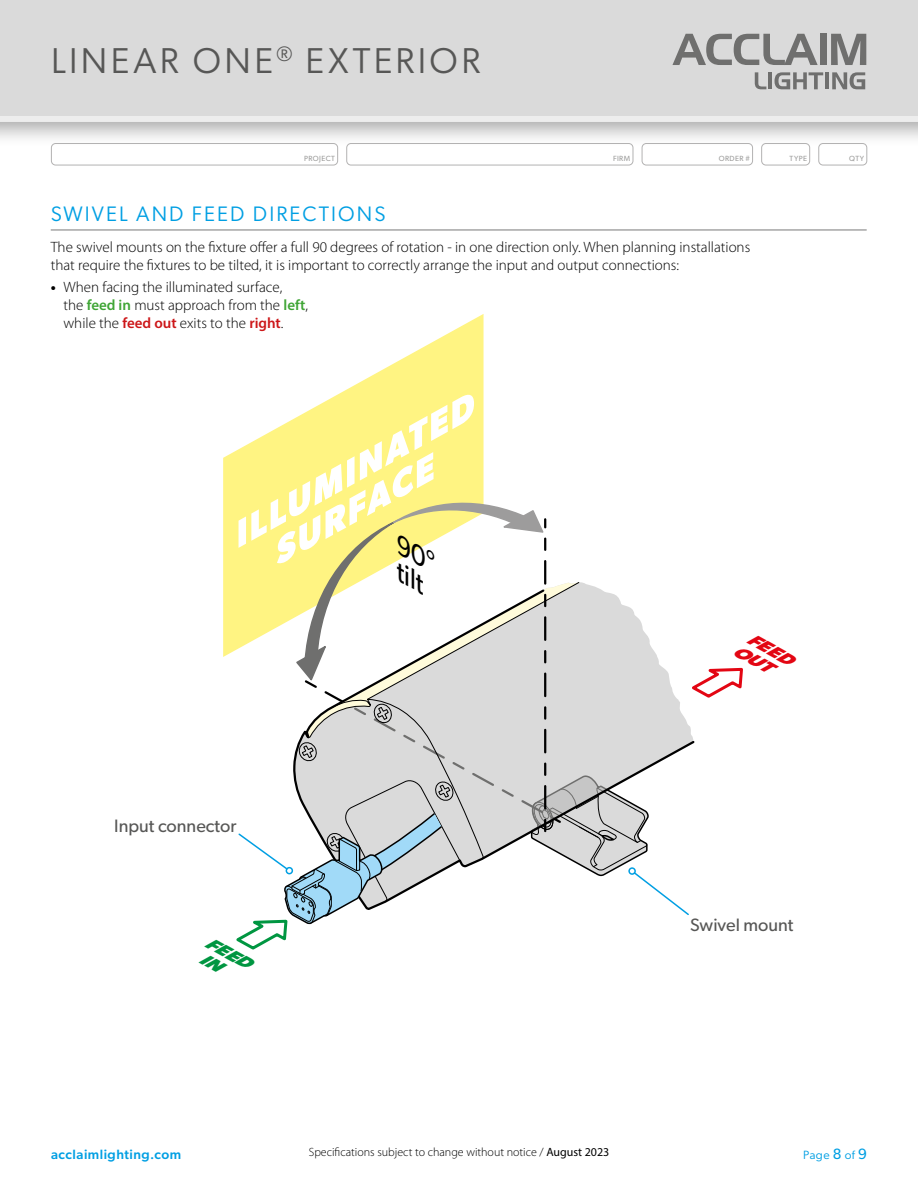
<style>
.page{position:relative;width:918px;height:1188px;background:#fff}
.page>*{position:absolute;margin:0;border:0;box-sizing:border-box;transform-origin:0 0}
.t1{font:36px "Gibson";letter-spacing:.095em;color:#575756}
.t2{font:italic 700 34.5px/34.5px "Gibson";color:#fff;scale:1.11 1}
.t3{font:italic 25.5px/23.2px "Gibson";color:#000;text-align:center;scale:1.1 1}
.Head_1{font:21px "Gibson";letter-spacing:.1em;color:#009fe3}
.Head_2{font:18px "Gibson";color:#575756}
.t4{font:italic 700 16.95px/17px "Gibson";color:#e30613;scale:1.18 1}
.t5{font:italic 700 16.95px/17px "Gibson";color:#009641;scale:1.18 1}
.Main_body_-_10pt{font:300 15px/18px "Myriad Pro";color:#000}
.t6{font:500 13.5px "Gibson";letter-spacing:.04em;color:#009fe3}
.t7{font:300 12px "Myriad Pro";color:#000}
.t8{font:12px "Gibson";letter-spacing:.045em;color:#009fe3}
.t9{font:7.5px "Gibson";letter-spacing:.055em;color:#9d9d9c}
.s1{font-weight:700}
.s2{font-weight:600;color:#3fa535}
.s3{font-weight:600;color:#cd1719}
.s4{font-weight:400}
.s5{font-size:15px}
</style>
<div class="page">
<div style="left:0;top:0;width:918px;height:147px;background:#000;opacity:.35"></div>
<div style="left:0;top:0;width:918px;height:122px;background:#dadada"></div>
<svg style="left:672px;top:34px;width:146px;height:31px;background:#acacac"></svg>
<div style="left:820px;top:34px;width:7px;height:31px;background:#6f6f6e"></div>
<svg style="left:831px;top:34px;width:35px;height:31px"></svg>
<svg style="left:755px;top:72px;width:11px;height:17px"></svg>
<hr style="left:768px;top:72px;width:4px;height:17px;background:#6f6f6e">
<svg style="left:775px;top:72px;width:48px;height:17px"></svg>
<hr style="left:825px;top:72px;width:4px;height:17px;background:#6f6f6e">
<svg style="left:832px;top:72px;width:33px;height:17px"></svg>
<div style="left:51px;top:143px;width:287px;height:22px;border:1px solid #b3b2b2;border-radius:4px"></div>
<div style="left:346px;top:143px;width:287px;height:22px;border:1px solid #b3b2b2;border-radius:4px"></div>
<div style="left:642px;top:143px;width:111px;height:22px;border:1px solid #b3b2b2;border-radius:4px"></div>
<div style="left:761px;top:143px;width:49px;height:22px;border:1px solid #b3b2b2;border-radius:4px"></div>
<div style="left:818px;top:143px;width:49px;height:22px;border:1px solid #b3b2b2;border-radius:4px"></div>
<svg style="left:223px;top:314px;width:261px;height:343px;fill:#fff482"></svg>
<svg style="left:232px;top:496px;width:511px;height:454px"></svg>
<div style="left:628px;top:867px;width:8px;height:8px;border:2px solid #009fe3;border-radius:50%"></div>
<hr style="left:51px;top:229px;width:816px;height:2px;background:#878787">
<h1 class="t1" style="left:51px;top:39px;width:431px">LINEAR ONE<sup>®</sup> EXTERIOR</h1>
<p class="t9" style="left:304px;top:154px;width:32px">PROJECT</p>
<p class="t9" style="left:613px;top:154px;width:19px">FIRM</p>
<p class="t9" style="left:719px;top:154px;width:33px">ORDER #</p>
<p class="t9" style="left:790px;top:154px;width:19px">TYPE</p>
<p class="t9" style="left:849px;top:154px;width:16px">QTY</p>
<p class="Head_1" style="left:51px;top:201px;width:336px">SWIVEL AND FEED DIRECTIONS</p>
<p class="Main_body_-_10pt" style="left:51px;top:238px;width:701px">The swivel mounts on the fixture offer a full 90 degrees of rotation - in one direction only. When planning installations that require the fixtures to be tilted, it is important to correctly arrange the input and output connections:</p>
<p class="Main_body_-_10pt" style="left:63px;top:278px;width:246px;text-indent:-13px"><span class="s1">•</span> When facing the illuminated surface,<br>the <span class="s2">feed in</span> must approach from the <span class="s2">left</span>, while the <span class="s3">feed out</span> exits to the <span class="s3">right</span>.</p>
<p class="t2" style="left:246px;top:510px;width:222px;text-indent:-27px;rotate:-29deg">ILLUMINATED<br>SURFACE</p>
<p class="t3" style="left:407px;top:535px;width:42px;rotate:29deg">90° tilt</p>
<p class="Head_2" style="left:114px;top:815px;width:124px">Input connector</p>
<p class="t5" style="left:211px;top:933px;width:43px;rotate:29deg">FEED<br>IN</p>
<p class="t4" style="left:746px;top:626px;width:48px;text-indent:7px;rotate:29deg">FEED<br>OUT</p>
<p class="Head_2" style="left:690px;top:914px;width:105px">Swivel mount</p>
<p class="t6" style="left:51px;top:1146px;width:132px">acclaimlighting.com</p>
<p class="t7" style="left:309px;top:1145px;width:302px">Specifications subject to change without notice / <span class="s4">August 2023</span></p>
<p class="t8" style="left:803px;top:1147px;width:65px">Page <span class="s5">8</span> of <span class="s5">9</span></p>
</div>
